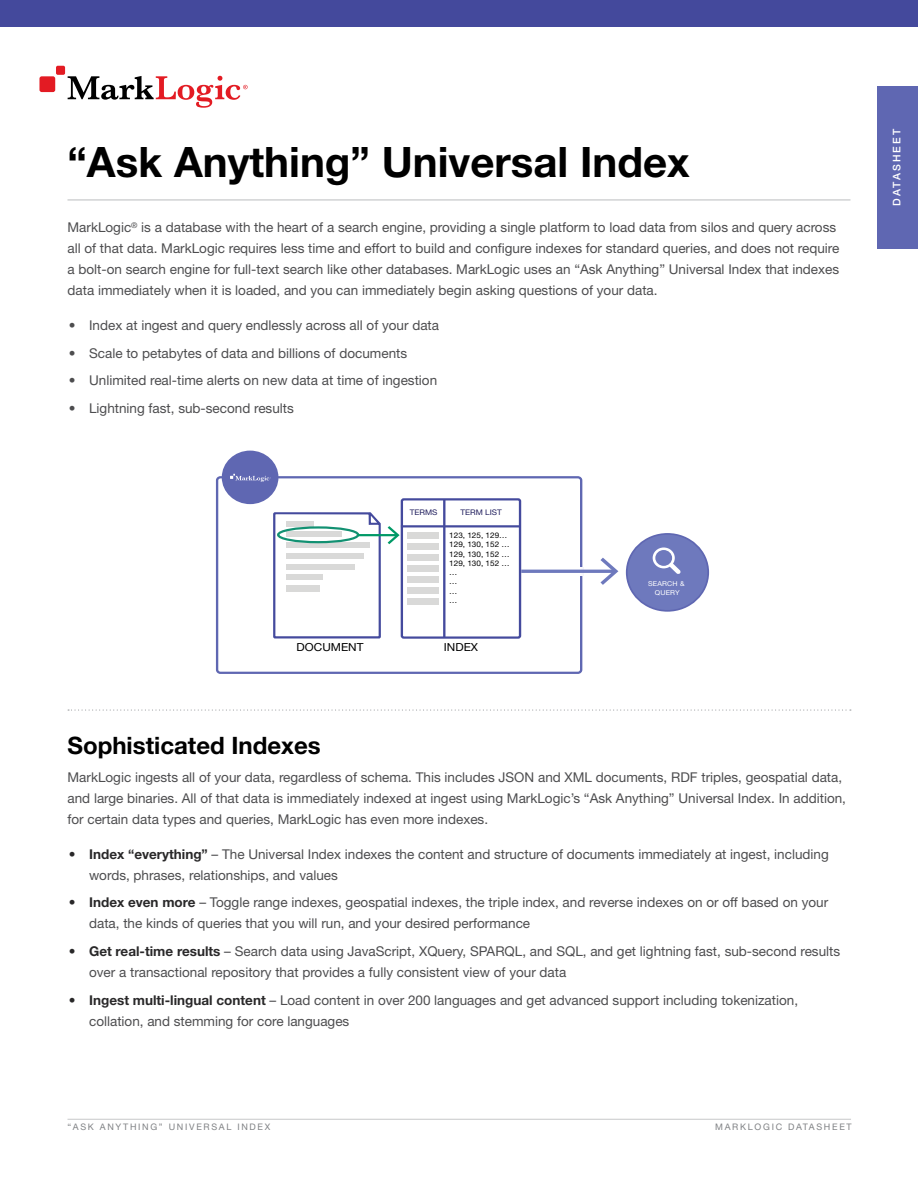
<style>
.page{position:relative;width:918px;height:1188px;background:#fff}
.page>*{position:absolute;margin:0;border:0;box-sizing:border-box;transform-origin:0 0}
.t1{font:700 42px "Helvetica Neue LT Pro";color:#000}
.t2{font:700 24px "Helvetica Neue LT Pro";color:#000}
.t3{font:13.5px/21px "Helvetica Neue LT Pro";color:#4d4d4f}
.t4{font:11.1px "Helvetica Neue LT Pro";color:#000;scale:1.06 1}
.t5{font:500 10.5px "Helvetica Neue LT Pro";letter-spacing:.2em;color:#fff}
.t6{font:9px "Helvetica Neue LT Pro";letter-spacing:.19em;color:#808285}
.t7{font:7.65px/9.3px "Helvetica Neue LT Pro";color:#000;scale:1.06 1}
.t8{font:7.65px "Helvetica Neue LT Pro";color:#22205f;scale:1.06 1}
.t9{font:6.75px/8.1px "Helvetica Neue LT Pro";letter-spacing:.025em;color:#fff;text-align:center;scale:1.06 1}
.s1{font-weight:700;color:#292829}
</style>
<div class="page">
<hr style="left:68px;top:1119px;width:783px;height:1px;background:#c7c8ca">
<hr style="left:68px;top:199px;width:782px;height:2px;background:#d1d3d4">
<svg style="left:68px;top:709px;width:783px;height:2px"></svg>
<div style="left:216px;top:476px;width:366px;height:198px;border:2px solid #5f67b2;border-radius:3px"></div>
<div style="left:222px;top:451px;width:56px;height:53px;background:#5f67b2;border-radius:50%"></div>
<svg style="left:230px;top:474px;width:41px;height:8px"></svg>
<div style="left:401px;top:498px;width:120px;height:141px;border:2px solid #444a9d;border-radius:2px"></div>
<hr style="left:443px;top:500px;width:2px;height:138px;background:#444a9d">
<hr style="left:401px;top:525px;width:120px;height:3px;background:#444a9d">
<svg style="left:273px;top:512px;width:108px;height:127px"></svg>
<div style="left:286px;top:531px;width:56px;height:6px;background:#d9d9d8"></div>
<div style="left:286px;top:521px;width:28px;height:6px;background:#d9d9d8"></div>
<div style="left:286px;top:564px;width:69px;height:6px;background:#d9d9d8"></div>
<div style="left:286px;top:574px;width:37px;height:6px;background:#d9d9d8"></div>
<div style="left:286px;top:585px;width:34px;height:6px;background:#d9d9d8"></div>
<div style="left:286px;top:553px;width:78px;height:6px;background:#d9d9d8"></div>
<div style="left:286px;top:542px;width:84px;height:6px;background:#d9d9d8"></div>
<div style="left:277px;top:526px;width:82px;height:17px;border:2px solid #129172;border-radius:50%"></div>
<div style="left:407px;top:532px;width:32px;height:6px;background:#d9d9d8"></div>
<div style="left:407px;top:543px;width:32px;height:6px;background:#d9d9d8"></div>
<div style="left:407px;top:554px;width:32px;height:6px;background:#d9d9d8"></div>
<div style="left:407px;top:565px;width:32px;height:6px;background:#d9d9d8"></div>
<div style="left:407px;top:587px;width:32px;height:6px;background:#d9d9d8"></div>
<div style="left:407px;top:598px;width:32px;height:6px;background:#d9d9d8"></div>
<div style="left:407px;top:576px;width:32px;height:6px;background:#d9d9d8"></div>
<hr style="left:358px;top:534px;width:39px;height:2px;background:#096">
<svg style="left:388px;top:526px;width:12px;height:18px"></svg>
<svg style="left:579px;top:567px;width:4px;height:8px"></svg>
<div style="left:627px;top:534px;width:81px;height:77px;background:#6e79bd;border-radius:50%"></div>
<div style="left:626px;top:533px;width:83px;height:79px;border:2px solid #5f67b2;border-radius:50%"></div>
<svg style="left:653px;top:547px;width:28px;height:27px"></svg>
<hr style="left:521px;top:570px;width:94px;height:3px;background:#6e79bd">
<svg style="left:600px;top:558px;width:18px;height:27px"></svg>
<div style="left:39px;top:76px;width:16px;height:16px;background:#e31b23;border-radius:2px"></div>
<div style="left:56px;top:66px;width:9px;height:9px;background:#e31b23;border-radius:2px"></div>
<svg style="left:68px;top:76px;width:180px;height:32px"></svg>
<div style="left:0;top:0;width:918px;height:27px;background:#44499c"></div>
<div style="left:878px;top:86px;width:40px;height:162px;background:#5f67b2"></div>
<h1 class="t1" style="left:68px;top:135px;width:624px">“Ask Anything” Universal Index</h1>
<p class="t3" style="left:68px;top:217px;width:773px">MarkLogic<sup>®</sup> is a database with the heart of a search engine, providing a single platform to load data from silos and query across all of that data. MarkLogic requires less time and effort to build and configure indexes for standard queries, and does not require a bolt-on search engine for full-text search like other databases. MarkLogic uses an “Ask Anything” Universal I ndex that indexes data immediately when it is loaded, and you can immediately begin asking questions of your data.</p>
<p class="t3" style="left:69px;top:314px;width:372px">• I ndex at ingest and query endlessly across all of your data</p>
<p class="t3" style="left:69px;top:342px;width:340px">• Scale to petabytes of data and billions of documents</p>
<p class="t3" style="left:69px;top:370px;width:370px">• Unlimited real-time alerts on new data at time of ingestion</p>
<p class="t3" style="left:69px;top:397px;width:227px">• Lightning fast, sub-second results</p>
<p class="t8" style="left:410px;top:507px;width:28px">TERMS</p>
<p class="t8" style="left:461px;top:507px;width:40px">TERM LIST</p>
<p class="t7" style="left:449px;top:530px;width:59px">123, 125, 129…<br>129, 130, 152 …<br>129, 130, 152 …<br>129, 130, 152 … …<br>…<br>…<br>…</p>
<p class="t4" style="left:297px;top:640px;width:65px">DOCUMENT</p>
<p class="t4" style="left:444px;top:640px;width:34px">INDEX</p>
<p class="t9" style="left:648px;top:580px;width:36px">SEARCH &amp;<br>QUERY</p>
<h2 class="t2" style="left:68px;top:731px;width:255px">Sophisticated Indexes</h2>
<p class="t3" style="left:68px;top:766px;width:449px">MarkLogic ingests all of your data, regardless of schema. This includes JSON</p>
<p class="t3" style="left:68px;top:766px;width:780px;text-indent:471px">and XML documents, RDF triples, geospatial data, and large binaries. All of that data is immediately indexed at ingest using MarkLogic’s “Ask Anything” Universal I ndex. I n addition, for certain data types and queries, MarkLogic has even more indexes.</p>
<p class="t3" style="left:89px;top:843px;width:741px;text-indent:-20px"><span class="s1">• Index “everything”</span> – The Universal I ndex indexes the content and structure of documents immediately at ingest, including words, phrases, relationships, and values</p>
<p class="t3" style="left:89px;top:892px;width:741px;text-indent:-20px"><span class="s1">• Index even more</span> – Toggle range indexes, geospatial indexes, the triple index, and reverse indexes on or off based on your data, the kinds of queries that you will run, and your desired performance</p>
<p class="t3" style="left:89px;top:940px;width:753px;text-indent:-20px"><span class="s1">• Get real-time results</span> – Search data using JavaScript, XQuery, SPARQL, and SQL, and get lightning fast, sub-second results over a transactional repository that provides a fully consistent view of your data</p>
<p class="t3" style="left:89px;top:989px;width:711px;text-indent:-20px"><span class="s1">• Ingest multi-lingual content</span> – Load content in over 200 languages and get advanced support including tokenization, collation, and stemming for core languages</p>
<p class="t6" style="left:67px;top:1121px;width:204px">“Ask Anything” Universal I nd ex</p>
<p class="t6" style="left:715px;top:1121px;width:138px">Marklogic Datasheet</p>
<p class="t5" style="left:891px;top:206px;width:78px;rotate:-90deg">Datasheet</p>
</div>
